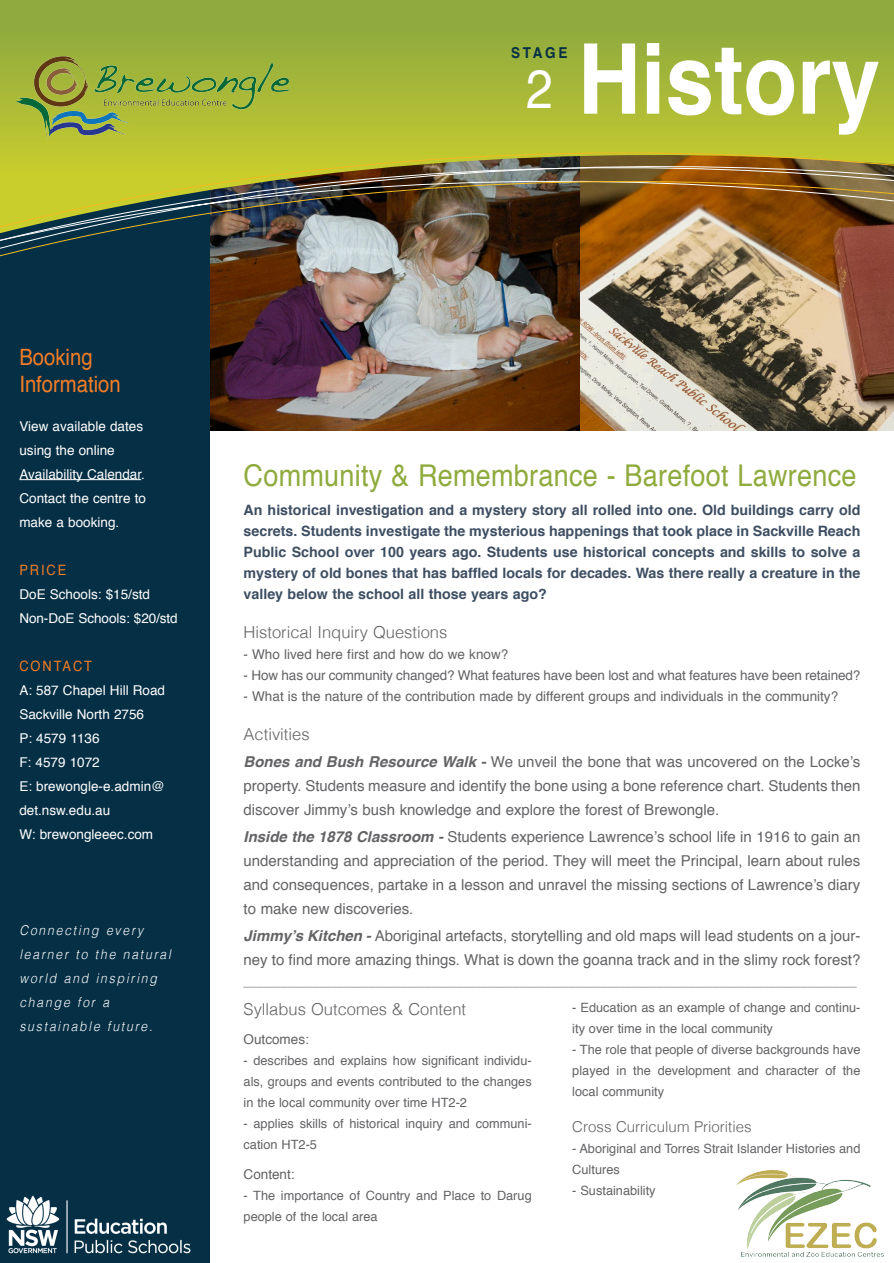
<style>
.page{position:relative;width:894px;height:1263px;background:#fff}
.page>*{position:absolute;margin:0;border:0;box-sizing:border-box;transform-origin:0 0}
.t1{font:700 97.5px "Helvetica";color:#fff;scale:.9 1}
.t2{font:54px "Helvetica";color:#fff;scale:.9 1}
.t3{font:30px "Helvetica";letter-spacing:.01em;color:#8fab3d;scale:.9 1}
.t4{font:22.5px/27.2px "Helvetica";color:#f47d25;scale:.9 1}
.t5{font:300 16.5px "Helvetica";color:#636366}
.t6{font:15px/24px "Helvetica";color:#636366;text-align:justify}
.t7{font:300 15px "Helvetica";color:#636366}
.t8{font:700 15px "Helvetica";letter-spacing:.2em;color:#052f45;scale:.9 1}
.t9{font:700 14.25px/21px "Helvetica";color:#3e4e62;text-align:justify}
.t10{font:14.25px "Helvetica";letter-spacing:.15em;color:#f47d25;scale:.9 1}
.t11{font:13.5px/24px "Helvetica";color:#fff}
.t12{font:13.5px "Helvetica";color:#636366}
.t13{font:italic 300 13.5px/24px "Helvetica";letter-spacing:.15em;color:#fff;scale:.9 1}
.t14{font:12.75px/21px "Helvetica";color:#636366}
.t15{font:11.25px "Helvetica";color:#636366}
.s1{font-weight:700;font-style:italic}
</style>
<div class="page">
<img style="left:578px;top:278px;width:315px;height:152px">
<img style="left:209px;top:278px;width:369px;height:152px">
<div style="left:0;top:49px;width:209px;height:1214px;background:#052f45"></div>
<svg style="left:0;top:0;width:893px;height:122px;background:#9bb13a"></svg>
<img style="left:0;top:122px;width:893px;height:156px">
<hr style="left:19px;top:479px;width:122px;height:1px;background:#fff">
<img style="left:16px;top:27px;width:343px;height:112px">
<img style="left:7px;top:1195px;width:184px;height:58px">
<img style="left:736px;top:1170px;width:148px;height:87px">
<p class="t8" style="left:511px;top:41px;width:64px">STAGE</p>
<p class="t2" style="left:525px;top:47px;width:32px">2</p>
<p class="t1" style="left:577px;top:1px;width:337px">History</p>
<p class="t4" style="left:19px;top:344px;width:114px">Booking<br>Information</p>
<p class="t11" style="left:19px;top:414px;width:128px">View available dates using the online<br>Availability Calendar.<br>Contact the centre to make a booking.</p>
<p class="t10" style="left:19px;top:558px;width:54px">PRICE</p>
<p class="t11" style="left:19px;top:582px;width:132px">DoE Schools: $15/std</p>
<p class="t11" style="left:19px;top:606px;width:160px">Non-DoE Schools: $20/std</p>
<p class="t10" style="left:19px;top:654px;width:82px">CONTACT</p>
<p class="t11" style="left:19px;top:678px;width:147px">A: 587 Chapel Hill Road</p>
<p class="t11" style="left:19px;top:702px;width:126px">Sackville North 2756</p>
<p class="t11" style="left:19px;top:726px;width:82px">P: 4579 1136</p>
<p class="t11" style="left:19px;top:750px;width:82px">F: 4579 1072</p>
<p class="t11" style="left:19px;top:774px;width:147px">E: brewongle-e.admin@ det.nsw.edu.au</p>
<p class="t11" style="left:19px;top:822px;width:135px">W: brewongleeec.com</p>
<p class="t13" style="left:19px;top:917px;width:170px">Connecting every learner to the natural world and inspiring change for a</p>
<p class="t13" style="left:19px;top:1013px;width:149px">sustainable future.</p>
<p class="t3" style="left:243px;top:452px;width:682px">Community &amp; Remembrance - Barefoot Lawrence</p>
<p class="t9" style="left:243px;top:499px;width:618px">An historical investigation and a mystery story all rolled into one. Old buildings carry old secrets. Students investigate the mysterious happenings that took place in Sackville Reach Public School over 100 years ago. Students use historical concepts and skills to solve a mystery of old bones that has baffled locals for decades. Was there really a creature in the valley below the school all those years ago?</p>
<p class="t5" style="left:243px;top:618px;width:205px">Historical Inquiry Questions</p>
<p class="t12" style="left:243px;top:644px;width:266px">- Who lived here first and how do we know?</p>
<p class="t12" style="left:243px;top:665px;width:618px">- How has our community changed? What features have been lost and what features have been retained?</p>
<p class="t12" style="left:243px;top:686px;width:596px">- What is the nature of the contribution made by different groups and individuals in the community?</p>
<p class="t5" style="left:243px;top:720px;width:68px">Activities</p>
<p class="t6" style="left:243px;top:750px;width:618px"><span class="s1">Bones and Bush Resource Walk -</span> We unveil the bone that was uncovered on the Locke’s property. Students measure and identify the bone using a bone reference chart. Students then discover Jimmy’s bush knowledge and explore the forest of Brewongle.</p>
<p class="t6" style="left:243px;top:825px;width:618px"><span class="s1">Inside the 1878 Classroom -</span> Students experience Lawrence’s school life in 1916 to gain an understanding and appreciation of the period. They will meet the Principal, learn about rules and consequences, partake in a lesson and unravel the missing sections of Lawrence’s diary to make new discoveries.</p>
<p class="t6" style="left:243px;top:924px;width:618px"><span class="s1">Jimmy’s Kitchen -</span> Aboriginal artefacts, storytelling and old maps will lead students on a jour&shy;ney to find more amazing things. What is down the goanna track and in the slimy rock forest?</p>
<p class="t15" style="left:243px;top:973px;width:614px">__________________________________________________________________________________________________</p>
<p class="t5" style="left:243px;top:995px;width:224px">Syllabus Outcomes &amp; Content</p>
<p class="t12" style="left:243px;top:1028px;width:67px">Outcomes:</p>
<p class="t14" style="left:243px;top:1050px;width:289px;text-align:justify">- describes and explains how significant individu&shy;als, groups and events contributed to the changes in the local community over time HT2-2</p>
<p class="t14" style="left:243px;top:1113px;width:289px">- applies skills of historical inquiry and communi&shy;cation HT2-5</p>
<p class="t12" style="left:243px;top:1163px;width:53px">Content:</p>
<p class="t14" style="left:243px;top:1185px;width:289px">- The importance of Country and Place to Darug people of the local area</p>
<p class="t14" style="left:572px;top:997px;width:289px">- Education as an example of change and continu&shy;ity over time in the local community</p>
<p class="t14" style="left:572px;top:1039px;width:289px;text-align:justify">- The role that people of diverse backgrounds have played in the development and character of the local community</p>
<p class="t7" style="left:572px;top:1114px;width:181px">Cross Curriculum Priorities</p>
<p class="t14" style="left:572px;top:1138px;width:289px">- Aboriginal and Torres Strait Islander Histories and<br>Cultures</p>
<p class="t14" style="left:572px;top:1180px;width:85px">- Sustainability</p>
</div>
